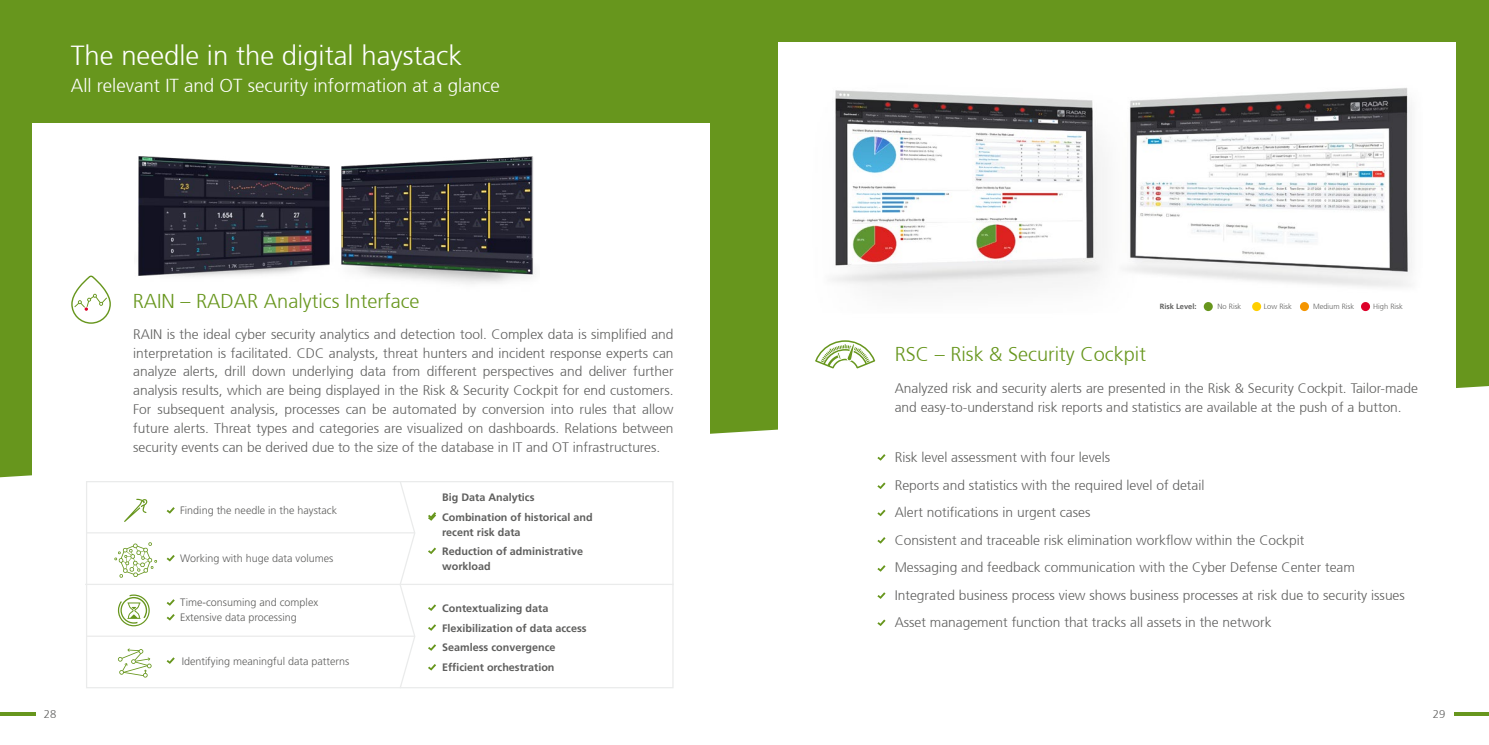
<style>
.page{position:relative;width:1489px;height:745px;background:#fff}
.page>*{position:absolute;margin:0;border:0;box-sizing:border-box;transform-origin:0 0}
.t1{font:300 27.5px "Frutiger 45";color:#fff}
.t2{font:300 20px "Frutiger 45";color:#67961d}
.t3{font:300 18.75px "Frutiger 45";color:#fff}
.t4{font:300 13.75px/18.8px "Frutiger 45";color:#5e5e5d}
.t5{font:300 11.25px "Frutiger 45";color:#5e5e5d}
.t6{font:700 10.75px/19.6px "Frutiger LT Pro";color:#5e5e5d}
.t7{font:300 10.75px/14.8px "Frutiger LT Pro";color:#5e5e5d}
.t8{font:300 7.5px "Frutiger 45";color:#5e5e5d}
.t9{font:700 7.5px "Frutiger 65";color:#5e5e5d}
</style>
<div class="page">
<div style="left:0;top:0;width:1488px;height:477px;background:#67961d"></div>
<div style="left:32px;top:123px;width:677px;height:620px;background:#fff"></div>
<div style="left:778px;top:43px;width:677px;height:550px;background:#fff"></div>
<hr style="left:0;top:712px;width:35px;height:3px;background:#67961d">
<hr style="left:1453px;top:712px;width:35px;height:3px;background:#67961d">
<svg style="left:877px;top:619px;width:8px;height:6px"></svg>
<svg style="left:877px;top:592px;width:8px;height:6px"></svg>
<svg style="left:877px;top:565px;width:8px;height:6px"></svg>
<svg style="left:877px;top:537px;width:8px;height:6px"></svg>
<svg style="left:877px;top:509px;width:8px;height:7px"></svg>
<svg style="left:877px;top:482px;width:8px;height:7px"></svg>
<img style="left:832px;top:88px;width:580px;height:224px">
<svg style="left:815px;top:340px;width:61px;height:29px"></svg>
<svg style="left:71px;top:275px;width:40px;height:48px"></svg>
<svg style="left:124px;top:498px;width:23px;height:23px"></svg>
<svg style="left:114px;top:542px;width:43px;height:35px"></svg>
<svg style="left:118px;top:594px;width:32px;height:32px"></svg>
<svg style="left:118px;top:648px;width:34px;height:29px"></svg>
<div style="left:86px;top:480px;width:587px;height:208px;border:1px solid #eaebeb"></div>
<hr style="left:86px;top:532px;width:328px;height:1px;background:#eaebeb">
<hr style="left:87px;top:635px;width:328px;height:1px;background:#eaebeb">
<hr style="left:85px;top:583px;width:588px;height:1px;background:#eaebeb">
<svg style="left:398px;top:480px;width:18px;height:209px"></svg>
<img style="left:138px;top:156px;width:396px;height:128px">
<svg style="left:167px;top:507px;width:8px;height:6px"></svg>
<svg style="left:167px;top:555px;width:8px;height:6px"></svg>
<svg style="left:167px;top:614px;width:8px;height:6px"></svg>
<svg style="left:167px;top:657px;width:8px;height:6px"></svg>
<svg style="left:167px;top:599px;width:8px;height:6px"></svg>
<svg style="left:428px;top:512px;width:8px;height:8px"></svg>
<svg style="left:428px;top:547px;width:8px;height:7px"></svg>
<svg style="left:428px;top:604px;width:8px;height:6px"></svg>
<svg style="left:428px;top:624px;width:8px;height:6px"></svg>
<svg style="left:428px;top:644px;width:8px;height:6px"></svg>
<svg style="left:428px;top:664px;width:8px;height:6px"></svg>
<svg style="left:877px;top:454px;width:8px;height:6px"></svg>
<svg style="left:1251px;top:302px;width:9px;height:9px"></svg>
<svg style="left:1299px;top:302px;width:9px;height:9px"></svg>
<svg style="left:1360px;top:302px;width:9px;height:9px"></svg>
<div style="left:1203px;top:302px;width:9px;height:9px;background:#67961d;border-radius:50%"></div>
<h1 class="t1" style="left:71px;top:40px;width:393px">The needle in the digital haystack</h1>
<h3 class="t3" style="left:71px;top:75px;width:430px">All relevant IT and OT security information at a glance</h3>
<h2 class="t2" style="left:133px;top:289px;width:288px">RAIN – RADAR Analytics Interface</h2>
<p class="t4" style="left:133px;top:325px;width:542px;text-align:justify">RAIN is the ideal cyber security analytics and detection tool. Complex data is simplified and interpretation is facilitated. CDC analysts, threat hunters and incident response experts can analyze alerts, drill down underlying data from different perspectives and deliver further analysis results, which are being displayed in the Risk &amp; Security Cockpit for end customers.<br>For subsequent analysis, processes can be automated by conversion into rules that allow future alerts. Threat types and categories are visualized on dashboards. Relations between security events can be derived due to the size of the database in IT and OT infrastructures.</p>
<p class="t6" style="left:442px;top:487px;width:152px">Big Data Analytics<br>Combination of historical and</p>
<p class="t6" style="left:442px;top:522px;width:142px">recent risk data<br>Reduction of administrative</p>
<p class="t6" style="left:442px;top:556px;width:50px">workload</p>
<p class="t6" style="left:442px;top:598px;width:146px">Contextualizing data<br>Flexibilization of data access<br>Seamless convergence<br>Efficient orchestration</p>
<p class="t7" style="left:180px;top:503px;width:158px">Finding the needle in the haystack</p>
<p class="t7" style="left:180px;top:551px;width:155px">Working with huge data volumes</p>
<p class="t7" style="left:180px;top:594px;width:139px">Time-consuming and complex<br>Extensive data processing</p>
<p class="t7" style="left:182px;top:653px;width:169px">Identifying meaningful data patterns</p>
<p class="t9" style="left:1159px;top:302px;width:38px">Risk Level:</p>
<p class="t8" style="left:1217px;top:302px;width:25px">No Risk</p>
<p class="t8" style="left:1263px;top:302px;width:29px">Low Risk</p>
<p class="t8" style="left:1312px;top:302px;width:43px">Medium Risk</p>
<p class="t8" style="left:1372px;top:302px;width:31px">High Risk</p>
<h2 class="t2" style="left:894px;top:342px;width:253px">RSC – Risk &amp; Security Cockpit</h2>
<p class="t4" style="left:894px;top:379px;width:525px">Analyzed risk and security alerts are presented in the Risk &amp; Security Cockpit. Tailor-made and easy-to-understand risk reports and statistics are available at the push of a button.</p>
<p class="t4" style="left:894px;top:443px;width:511px;line-height:27.5px">Risk level assessment with four levels<br>Reports and statistics with the required level of detail<br>Alert notifications in urgent cases<br>Consistent and traceable risk elimination workflow within the Cockpit<br>Messaging and feedback communication with the Cyber Defense Center team Integrated business process view shows business processes at risk due to security issues Asset management function that tracks all assets in the network</p>
<p class="t5" style="left:44px;top:707px;width:14px">28</p>
<p class="t5" style="left:1432px;top:707px;width:14px">29</p>
</div>
